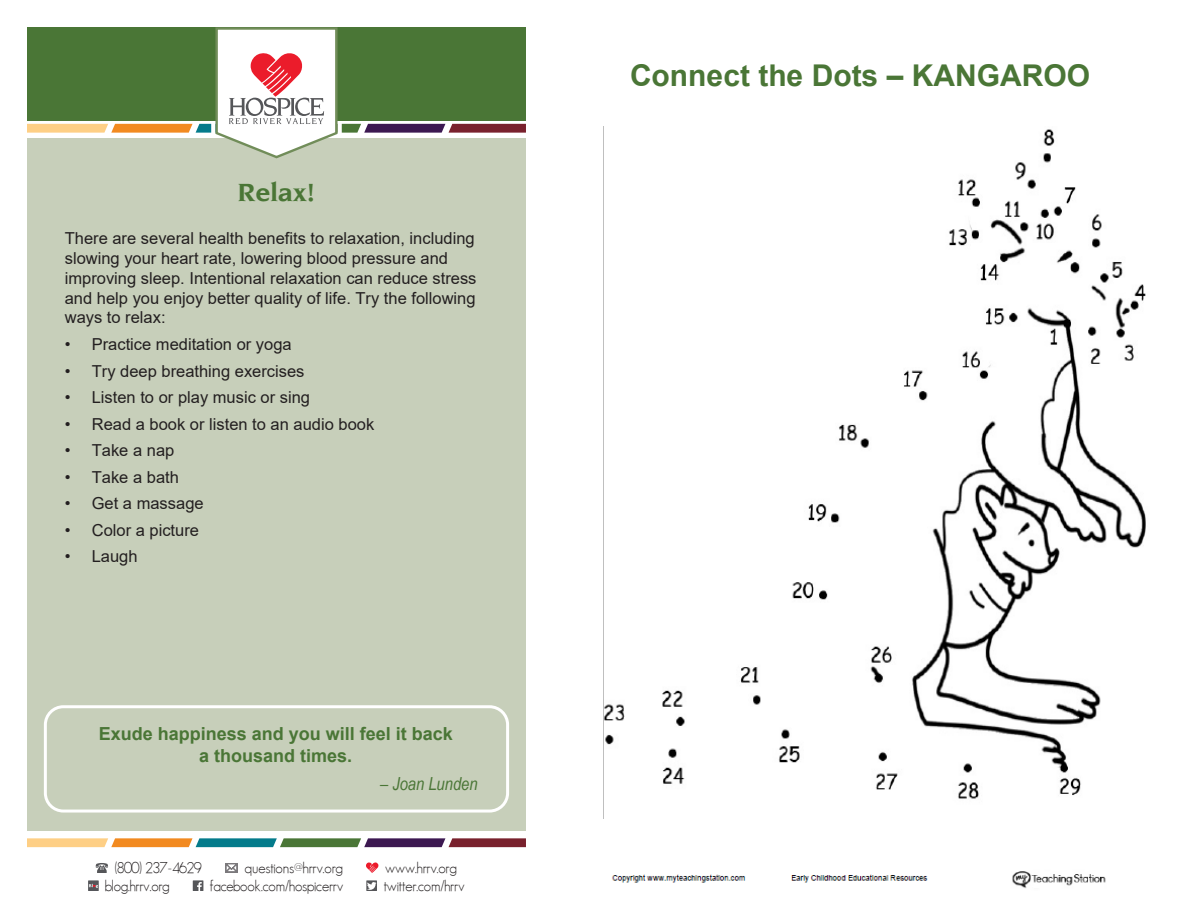
<style>
.page{position:relative;width:1188px;height:918px;background:#fff}
.page>*{position:absolute;margin:0;border:0;box-sizing:border-box;transform-origin:0 0}
.t1{font:700 30px "Arial";color:#4a7636}
.t2{font:700 27px "Novarese";color:#4a7636}
.t3{font:700 18px/21.6px "Arial";color:#4a7636;text-align:center}
.t4{font:italic 18px "Arial Narrow";color:#4a7636}
.t5{font:16.5px/19.8px "Arial";color:#231f20}
.subhead{font:15px "Bougan S Si";color:#231f20}
</style>
<div class="page">
<div style="left:27px;top:138px;width:499px;height:693px;background:#c7cfba"></div>
<svg style="left:96px;top:863px;width:12px;height:10px"></svg>
<svg style="left:366px;top:862px;width:12px;height:11px"></svg>
<div style="left:88px;top:880px;width:11px;height:11px;background:#55565a"></div>
<svg style="left:89px;top:884px;width:9px;height:4px"></svg>
<div style="left:193px;top:880px;width:10px;height:11px;background:#555659"></div>
<svg style="left:197px;top:882px;width:5px;height:9px"></svg>
<div style="left:366px;top:880px;width:11px;height:11px;background:#555659"></div>
<svg style="left:367px;top:882px;width:10px;height:8px"></svg>
<svg style="left:27px;top:847px;width:499px;height:1px"></svg>
<svg style="left:27px;top:838px;width:499px;height:9px"></svg>
<svg style="left:27px;top:27px;width:499px;height:132px"></svg>
<div style="left:44px;top:705px;width:465px;height:108px;border:3px solid #fff;border-radius:18px"></div>
<img style="left:611px;top:871px;width:495px;height:18px">
<img style="left:603px;top:126px;width:543px;height:693px">
<p class="t2" style="left:237px;top:177px;width:80px">Relax!</p>
<p class="t5" style="left:65px;top:228px;width:413px">There are several health benefits to relaxation, including slowing your heart rate, lowering blood pressure and improving sleep. Intentional relaxation can reduce stress and help you enjoy better quality of life. Try the following ways to relax:</p>
<p class="t5" style="left:65px;top:334px;width:228px">• Practice meditation or yoga</p>
<p class="t5" style="left:65px;top:361px;width:241px">• Try deep breathing exercises</p>
<p class="t5" style="left:65px;top:387px;width:247px">• Listen to or play music or sing</p>
<p class="t5" style="left:65px;top:414px;width:311px">• Read a book or listen to an audio book</p>
<p class="t5" style="left:65px;top:440px;width:111px">• Take a nap</p>
<p class="t5" style="left:65px;top:467px;width:116px">• Take a bath</p>
<p class="t5" style="left:65px;top:493px;width:140px">• Get a massage</p>
<p class="t5" style="left:65px;top:520px;width:136px">• Color a picture</p>
<p class="t5" style="left:65px;top:547px;width:74px">• Laugh</p>
<p class="t3" style="left:99px;top:723px;width:356px">Exude happiness and you will feel it back a thousand times.</p>
<p class="t4" style="left:380px;top:771px;width:99px">– Joan Lunden</p>
<p class="subhead" style="left:115px;top:859px;width:88px">(800) 237-4629</p>
<p class="subhead" style="left:245px;top:859px;width:100px">questions@hrrv.org</p>
<p class="subhead" style="left:385px;top:859px;width:73px">www.hrrv.org</p>
<p class="subhead" style="left:105px;top:877px;width:66px">blog.hrrv.org</p>
<p class="subhead" style="left:210px;top:877px;width:135px">facebook.com/hospicerrv</p>
<p class="subhead" style="left:384px;top:877px;width:82px">twitter.com/hrrv</p>
<p class="t1" style="left:630px;top:54px;width:462px">Connect the Dots – KANGAROO</p>
</div>
